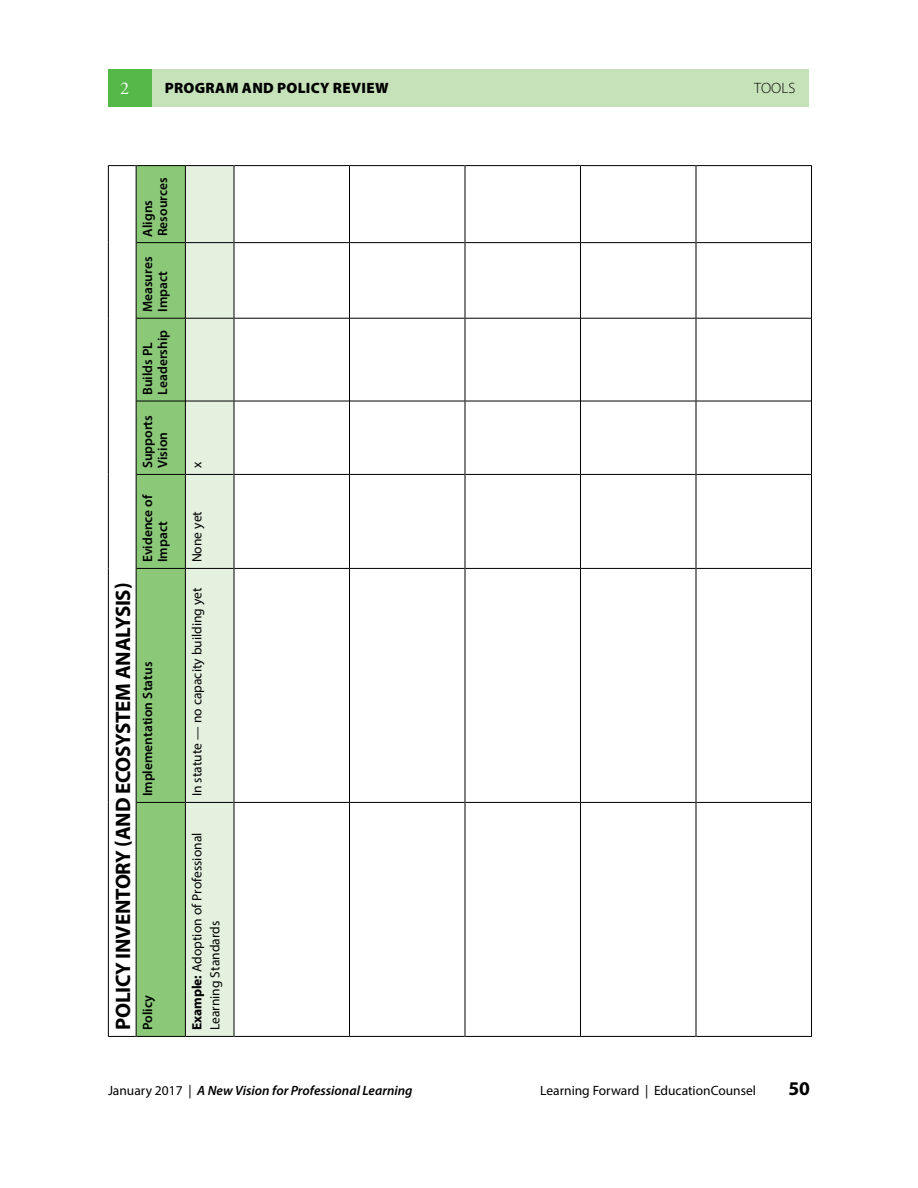
<style>
.page{position:relative;width:918px;height:1188px;background:#fff}
.page>*{position:absolute;margin:0;border:0;box-sizing:border-box;transform-origin:0 0}
.t1{font:700 21px "Myriad Pro";letter-spacing:-.01em;color:#000}
.t2{font:700 19.5px "Myriad Pro";color:#000}
.t3{font:18px "Adobe Garamond Pro";color:#fff}
.t4{font:900 15px "Myriad Pro";letter-spacing:.02em;color:#000}
.t5{font:300 15px "Myriad Pro";letter-spacing:.01em;color:#000}
.t6{font:13.5px/18px "Myriad Pro";color:#000}
.t7{font:600 13.5px/15px "Myriad Pro";color:#000}
.t8{font:italic 600 13.5px "Myriad Pro";color:#000}
.s1{font-weight:700}
.s2{font-weight:400;font-style:normal}
</style>
<div class="page">
<hr style="left:108px;top:802px;width:1px;height:235px;background:#000">
<hr style="left:108px;top:568px;width:1px;height:234px;background:#000">
<hr style="left:108px;top:474px;width:1px;height:94px;background:#000">
<hr style="left:108px;top:401px;width:1px;height:73px;background:#000">
<hr style="left:108px;top:318px;width:1px;height:83px;background:#000">
<hr style="left:108px;top:243px;width:1px;height:75px;background:#000">
<hr style="left:108px;top:165px;width:1px;height:78px;background:#000">
<svg style="left:109px;top:165px;width:125px;height:872px"></svg>
<hr style="left:136px;top:802px;width:1px;height:235px;background:#000">
<hr style="left:136px;top:1036px;width:49px;height:1px;background:#000">
<hr style="left:136px;top:568px;width:1px;height:234px;background:#000">
<hr style="left:136px;top:802px;width:49px;height:1px;background:#000">
<hr style="left:136px;top:474px;width:1px;height:94px;background:#000">
<hr style="left:136px;top:568px;width:49px;height:1px;background:#000">
<hr style="left:136px;top:401px;width:1px;height:73px;background:#000">
<hr style="left:136px;top:474px;width:49px;height:1px;background:#000">
<hr style="left:136px;top:318px;width:1px;height:83px;background:#000">
<hr style="left:136px;top:401px;width:49px;height:1px;background:#000">
<hr style="left:136px;top:243px;width:1px;height:75px;background:#000">
<hr style="left:136px;top:318px;width:49px;height:1px;background:#000">
<hr style="left:136px;top:165px;width:1px;height:78px;background:#000">
<hr style="left:136px;top:242px;width:49px;height:1px;background:#000">
<hr style="left:136px;top:165px;width:49px;height:1px;background:#000">
<hr style="left:234px;top:1036px;width:115px;height:1px;background:#000">
<hr style="left:234px;top:802px;width:115px;height:1px;background:#000">
<hr style="left:234px;top:568px;width:115px;height:1px;background:#000">
<hr style="left:234px;top:474px;width:115px;height:1px;background:#000">
<hr style="left:234px;top:401px;width:115px;height:1px;background:#000">
<hr style="left:234px;top:318px;width:115px;height:1px;background:#000">
<hr style="left:234px;top:242px;width:115px;height:1px;background:#000">
<hr style="left:234px;top:165px;width:115px;height:1px;background:#000">
<hr style="left:349px;top:802px;width:1px;height:235px;background:#000">
<hr style="left:350px;top:1036px;width:115px;height:1px;background:#000">
<hr style="left:349px;top:568px;width:1px;height:234px;background:#000">
<hr style="left:350px;top:802px;width:115px;height:1px;background:#000">
<hr style="left:349px;top:474px;width:1px;height:94px;background:#000">
<hr style="left:350px;top:568px;width:115px;height:1px;background:#000">
<hr style="left:349px;top:401px;width:1px;height:73px;background:#000">
<hr style="left:350px;top:474px;width:115px;height:1px;background:#000">
<hr style="left:349px;top:318px;width:1px;height:83px;background:#000">
<hr style="left:350px;top:401px;width:115px;height:1px;background:#000">
<hr style="left:349px;top:243px;width:1px;height:75px;background:#000">
<hr style="left:350px;top:318px;width:115px;height:1px;background:#000">
<hr style="left:349px;top:165px;width:1px;height:78px;background:#000">
<hr style="left:350px;top:242px;width:115px;height:1px;background:#000">
<hr style="left:350px;top:165px;width:115px;height:1px;background:#000">
<hr style="left:465px;top:802px;width:1px;height:235px;background:#000">
<hr style="left:465px;top:1036px;width:115px;height:1px;background:#000">
<hr style="left:465px;top:568px;width:1px;height:234px;background:#000">
<hr style="left:465px;top:802px;width:115px;height:1px;background:#000">
<hr style="left:465px;top:474px;width:1px;height:94px;background:#000">
<hr style="left:465px;top:568px;width:115px;height:1px;background:#000">
<hr style="left:465px;top:401px;width:1px;height:73px;background:#000">
<hr style="left:465px;top:474px;width:115px;height:1px;background:#000">
<hr style="left:465px;top:318px;width:1px;height:83px;background:#000">
<hr style="left:465px;top:401px;width:115px;height:1px;background:#000">
<hr style="left:465px;top:243px;width:1px;height:75px;background:#000">
<hr style="left:465px;top:318px;width:115px;height:1px;background:#000">
<hr style="left:465px;top:165px;width:1px;height:78px;background:#000">
<hr style="left:465px;top:242px;width:115px;height:1px;background:#000">
<hr style="left:465px;top:165px;width:115px;height:1px;background:#000">
<hr style="left:580px;top:802px;width:1px;height:235px;background:#000">
<hr style="left:581px;top:1036px;width:115px;height:1px;background:#000">
<hr style="left:580px;top:568px;width:1px;height:234px;background:#000">
<hr style="left:581px;top:802px;width:115px;height:1px;background:#000">
<hr style="left:580px;top:474px;width:1px;height:94px;background:#000">
<hr style="left:581px;top:568px;width:115px;height:1px;background:#000">
<hr style="left:580px;top:401px;width:1px;height:73px;background:#000">
<hr style="left:581px;top:474px;width:115px;height:1px;background:#000">
<hr style="left:580px;top:318px;width:1px;height:83px;background:#000">
<hr style="left:581px;top:401px;width:115px;height:1px;background:#000">
<hr style="left:580px;top:243px;width:1px;height:75px;background:#000">
<hr style="left:581px;top:318px;width:115px;height:1px;background:#000">
<hr style="left:580px;top:165px;width:1px;height:78px;background:#000">
<hr style="left:581px;top:242px;width:115px;height:1px;background:#000">
<hr style="left:581px;top:165px;width:115px;height:1px;background:#000">
<hr style="left:696px;top:802px;width:1px;height:235px;background:#000">
<hr style="left:696px;top:1036px;width:115px;height:1px;background:#000">
<hr style="left:696px;top:568px;width:1px;height:234px;background:#000">
<hr style="left:696px;top:802px;width:115px;height:1px;background:#000">
<hr style="left:696px;top:474px;width:1px;height:94px;background:#000">
<hr style="left:696px;top:568px;width:115px;height:1px;background:#000">
<hr style="left:696px;top:401px;width:1px;height:73px;background:#000">
<hr style="left:696px;top:474px;width:115px;height:1px;background:#000">
<hr style="left:696px;top:318px;width:1px;height:83px;background:#000">
<hr style="left:696px;top:401px;width:115px;height:1px;background:#000">
<hr style="left:696px;top:243px;width:1px;height:75px;background:#000">
<hr style="left:696px;top:318px;width:115px;height:1px;background:#000">
<hr style="left:696px;top:165px;width:1px;height:78px;background:#000">
<hr style="left:696px;top:242px;width:115px;height:1px;background:#000">
<hr style="left:696px;top:165px;width:115px;height:1px;background:#000">
<hr style="left:811px;top:802px;width:1px;height:235px;background:#000">
<hr style="left:811px;top:568px;width:1px;height:234px;background:#000">
<hr style="left:811px;top:474px;width:1px;height:94px;background:#000">
<hr style="left:811px;top:401px;width:1px;height:73px;background:#000">
<hr style="left:811px;top:318px;width:1px;height:83px;background:#000">
<hr style="left:811px;top:243px;width:1px;height:75px;background:#000">
<hr style="left:811px;top:165px;width:1px;height:78px;background:#000">
<hr style="left:185px;top:802px;width:1px;height:235px;background:#000">
<hr style="left:186px;top:1036px;width:48px;height:1px;background:#000">
<hr style="left:185px;top:568px;width:1px;height:234px;background:#000">
<hr style="left:186px;top:802px;width:48px;height:1px;background:#000">
<hr style="left:185px;top:474px;width:1px;height:94px;background:#000">
<hr style="left:186px;top:568px;width:48px;height:1px;background:#000">
<hr style="left:185px;top:401px;width:1px;height:73px;background:#000">
<hr style="left:186px;top:474px;width:48px;height:1px;background:#000">
<hr style="left:185px;top:318px;width:1px;height:83px;background:#000">
<hr style="left:186px;top:401px;width:48px;height:1px;background:#000">
<hr style="left:185px;top:243px;width:1px;height:75px;background:#000">
<hr style="left:186px;top:318px;width:48px;height:1px;background:#000">
<hr style="left:185px;top:165px;width:1px;height:78px;background:#000">
<hr style="left:186px;top:242px;width:48px;height:1px;background:#000">
<hr style="left:186px;top:165px;width:48px;height:1px;background:#000">
<hr style="left:234px;top:802px;width:1px;height:235px;background:#000">
<hr style="left:234px;top:568px;width:1px;height:234px;background:#000">
<hr style="left:234px;top:474px;width:1px;height:94px;background:#000">
<hr style="left:234px;top:401px;width:1px;height:73px;background:#000">
<hr style="left:234px;top:318px;width:1px;height:83px;background:#000">
<hr style="left:234px;top:243px;width:1px;height:75px;background:#000">
<hr style="left:234px;top:165px;width:1px;height:78px;background:#000">
<div style="left:108px;top:69px;width:45px;height:37px;background:#54b948"></div>
<div style="left:153px;top:69px;width:656px;height:37px;background:#c6e2b9"></div>
<h3 class="t3" style="left:120px;top:78px;width:10px">2</h3>
<p class="t4" style="left:165px;top:78px;width:225px">PROGRAM AND POLICY REVIEW</p>
<p class="t5" style="left:754px;top:79px;width:42px">TOOLS</p>
<p class="t7" style="left:140px;top:237px;width:61px;rotate:-90deg">Aligns<br>Resources</p>
<p class="t7" style="left:140px;top:312px;width:57px;rotate:-90deg">Measures<br>Impact</p>
<h1 class="t1" style="left:109px;top:1030px;width:449px;rotate:-90deg">POLICY INVENTORY (AND ECOSYSTEM ANALYSIS)</h1>
<p class="t7" style="left:140px;top:395px;width:67px;rotate:-90deg">Builds PL<br>Leadership</p>
<p class="t7" style="left:140px;top:468px;width:55px;rotate:-90deg">Supports<br>Vision</p>
<p class="t7" style="left:140px;top:562px;width:70px;rotate:-90deg">Evidence of<br>Impact</p>
<p class="t7" style="left:140px;top:796px;width:136px;rotate:-90deg">Implementation Status</p>
<p class="t7" style="left:140px;top:1030px;width:36px;rotate:-90deg">Policy</p>
<p class="t6" style="left:188px;top:468px;width:8px;rotate:-90deg">x</p>
<p class="t6" style="left:188px;top:562px;width:53px;rotate:-90deg">None yet</p>
<p class="t6" style="left:188px;top:796px;width:211px;rotate:-90deg">In statute — no capacity building yet</p>
<p class="t6" style="left:188px;top:1030px;width:199px;rotate:-90deg"><span class="s1">Example:</span> Adoption of Professional<br>Learning Standards</p>
<p class="t8" style="left:108px;top:1082px;width:306px"><span class="s2">January 2017 |</span> A New Vision for Professional Learning</p>
<p class="t6" style="left:540px;top:1081px;width:217px">Learning Forward | EducationCounsel</p>
<h2 class="t2" style="left:788px;top:1076px;width:23px">50</h2>
</div>
